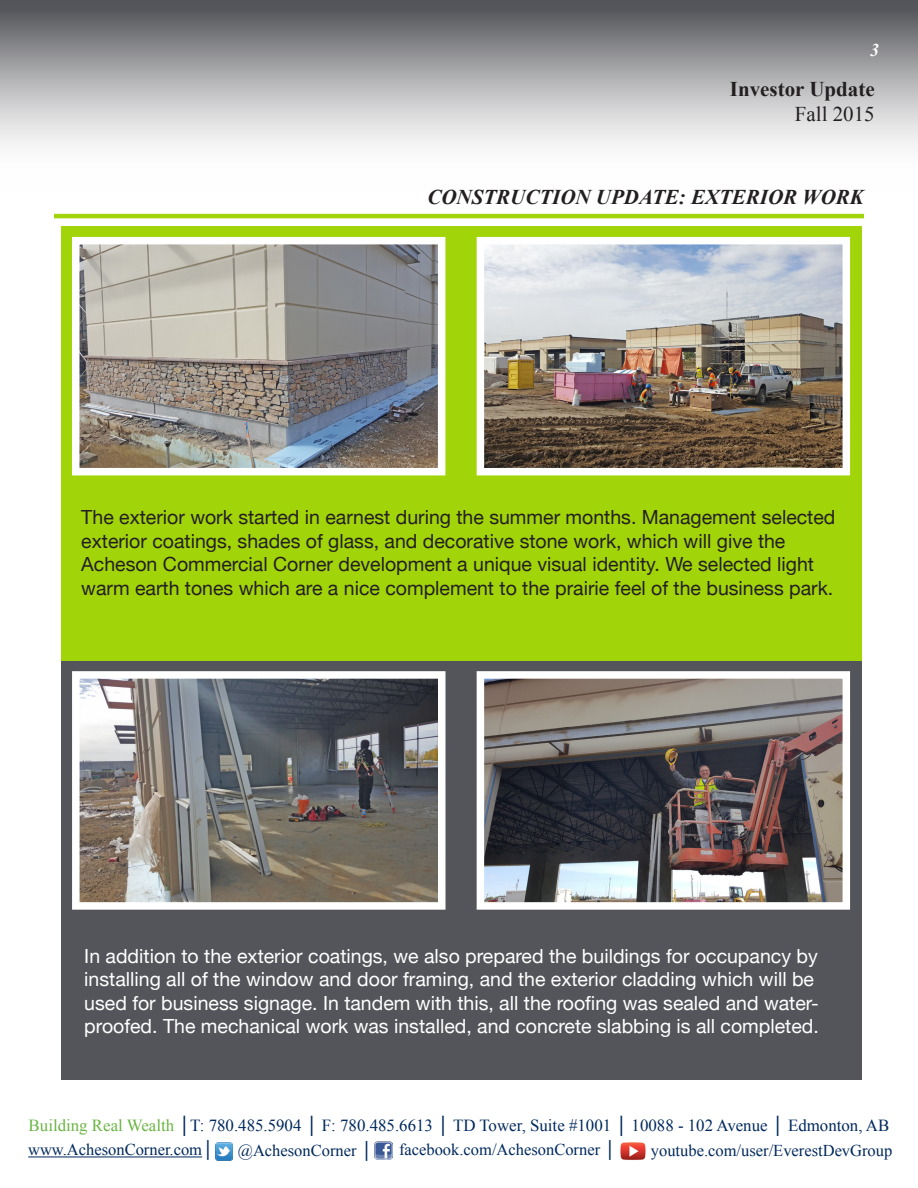
<style>
.page{position:relative;width:918px;height:1188px;background:#fff}
.page>*{position:absolute;margin:0;border:0;box-sizing:border-box;transform-origin:0 0}
.t1{font:italic 700 21px "Times New Roman";color:#231f20}
.t2{font:700 21px "Times New Roman";color:#231f20}
.t3{font:21px "Times New Roman";color:#231f20}
.t4{font:19.5px/23.4px "Helvetica Neue";color:#fff}
.t5{font:19.5px/23.4px "Helvetica Neue";color:#231f20}
.t6{font:italic 700 18px "Times New Roman";color:#fff}
.t7{font:16.8px "Times New Roman";color:#00295c}
.t8{font:16.5px "Times New Roman";color:#00295c}
.s1{color:#6bb444}
</style>
<div class="page">
<div style="left:61px;top:226px;width:801px;height:436px;background:#a2d40a"></div>
<div style="left:0;top:0;width:918px;height:192px;background:linear-gradient(to bottom,#5a5b60,#fff)"></div>
<div style="left:61px;top:662px;width:801px;height:418px;background:#54555a"></div>
<hr style="left:54px;top:214px;width:810px;height:4px;background:#a2d40a">
<img style="left:476px;top:671px;width:375px;height:239px">
<img style="left:476px;top:236px;width:375px;height:240px">
<svg style="left:72px;top:671px;width:374px;height:239px;background:#858381"></svg>
<svg style="left:72px;top:236px;width:374px;height:240px;background:#a3a29e"></svg>
<img style="left:215px;top:1143px;width:18px;height:17px">
<img style="left:375px;top:1142px;width:18px;height:17px">
<img style="left:620px;top:1142px;width:26px;height:18px">
<hr style="left:28px;top:1157px;width:174px;height:1px;background:#00295c">
<p class="t6" style="left:870px;top:37px;width:10px">3</p>
<p class="t2" style="left:730px;top:74px;width:146px">Investor Update</p>
<p class="t3" style="left:795px;top:100px;width:81px">Fall 2015</p>
<p class="t1" style="left:427px;top:182px;width:438px">CONSTRUCTION UPDATE: EXTERIOR WORK</p>
<p class="t5" style="left:81px;top:507px;width:756px">The exterior work started in earnest during the summer months. Management selected exterior coatings, shades of glass, and decorative stone work, which will give the Acheson Commercial Corner development a unique visual identity. We selected light warm earth tones which are a nice complement to the prairie feel of the business park.</p>
<p class="t4" style="left:84px;top:945px;width:736px">In addition to the exterior coatings, we also prepared the buildings for occupancy by installing all of the window and door framing, and the exterior cladding which will be used for business signage. In tandem with this, all the roofing was sealed and water&shy;proofed. The mechanical work was installed, and concrete slabbing is all completed.</p>
<p class="t7" style="left:29px;top:1114px;width:862px"><span class="s1">Building Real Wealth</span> │T: 780.485.5904 │ F: 780.485.6613 │ TD Tower, Suite #1001 │ 10088 - 102 Avenue │ Edmonton, AB</p>
<p class="t8" style="left:28px;top:1139px;width:187px">www.AchesonCorner.com│</p>
<p class="t8" style="left:238px;top:1139px;width:136px">@AchesonCorner │</p>
<p class="t8" style="left:399px;top:1139px;width:218px">facebook.com/AchesonCorner │</p>
<p class="t8" style="left:651px;top:1139px;width:243px">youtube.com/user/EverestDevGroup</p>
</div>
